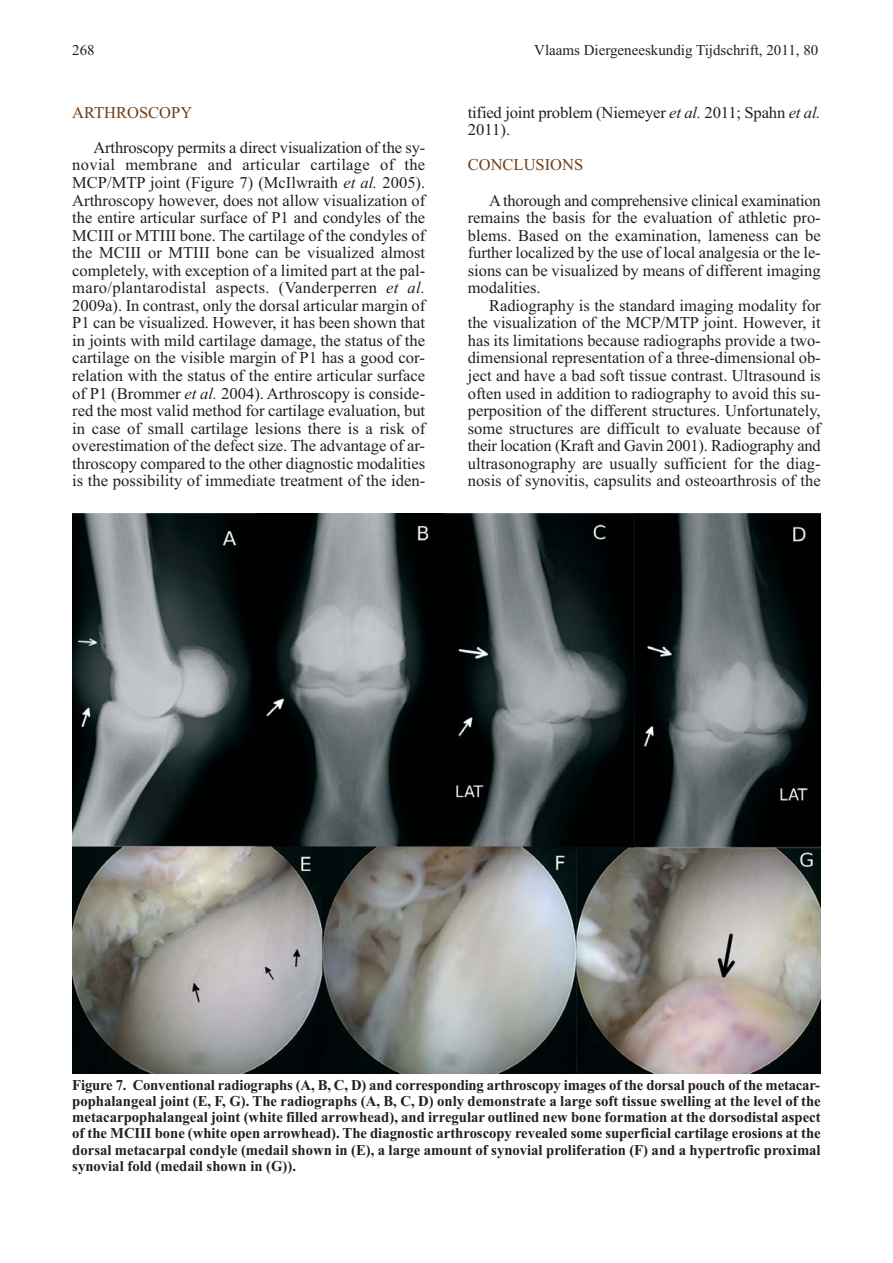
<style>
.page{position:relative;width:893px;height:1263px;background:#fff}
.page>*{position:absolute;margin:0;border:0;box-sizing:border-box;transform-origin:0 0}
.t1{font:16.5px/17.5px "Times New Roman";color:#231f20;text-align:justify}
.t2{font:16.5px "Times New Roman";color:#723e13}
.t3{font:700 15px/16.2px "Times New Roman";color:#231f20;text-align:justify}
.t4{font:15px "Times New Roman";color:#231f20}
.s1{font-style:italic}
</style>
<div class="page">
<img style="left:72px;top:513px;width:749px;height:561px">
<p class="t4" style="left:72px;top:45px;width:24px">268</p>
<p class="t4" style="left:534px;top:45px;width:286px">Vlaams Diergeneeskundig Tijdschrift, 2011, 80</p>
<p class="t2" style="left:72px;top:106px;width:122px">ARTHROSCOPY</p>
<p class="t1" style="left:72px;top:140px;width:354px;text-indent:21px">Arthroscopy permits a direct visualization of the sy&shy;novial membrane and articular cartilage of the MCP/MTP joint (Figure 7) (McIlwraith <span class="s1">et al.</span> 2005).<br>Arthroscopy however, does not allow visualization of the entire articular surface of P1 and condyles of the MCIII or MTIII bone. The cartilage of the condyles of the MCIII or MTIII bone can be visualized almost completely, with exception of a limited part at the pal&shy;maro/plantarodistal aspects. (Vanderperren <span class="s1">et al.<br></span>2009a). In contrast, only the dorsal articular margin of P1 can be visualized. However, it has been shown that in joints with mild cartilage damage, the status of the cartilage on the visible margin of P1 has a good cor&shy;relation with the status of the entire articular surface of P1 (Brommer <span class="s1">et al.</span> 2004). Arthroscopy is conside&shy;red the most valid method for cartilage evaluation, but in case of small cartilage lesions there is a risk of overestimation of the defect size. The advantage of ar&shy;throscopy compared to the other diagnostic modalities is the possibility of immediate treatment of the iden-</p>
<p class="t1" style="left:468px;top:105px;width:354px">tified joint problem (Niemeyer <span class="s1">et al.</span> 2011; Spahn <span class="s1">et al.<br></span>2011).</p>
<p class="t2" style="left:468px;top:159px;width:117px">CONCLUSIONS</p>
<p class="t1" style="left:468px;top:193px;width:354px;text-indent:21px">A thorough and comprehensive clinical examination remains the basis for the evaluation of athletic pro&shy;blems. Based on the examination, lameness can be further localized by the use of local analgesia or the le&shy;sions can be visualized by means of different imaging modalities.</p>
<p class="t1" style="left:468px;top:298px;width:354px;text-indent:21px">Radiography is the standard imaging modality for the visualization of the MCP/MTP joint. However, it has its limitations because radiographs provide a two&shy;dimensional representation of a three-dimensional ob&shy;ject and have a bad soft tissue contrast. Ultrasound is often used in addition to radiography to avoid this su&shy;perposition of the different structures. Unfortunately, some structures are difficult to evaluate because of their location (Kraft and Gavin 2001). Radiography and ultrasonography are usually sufficient for the diag&shy;nosis of synovitis, capsulits and osteoarthrosis of the</p>
<p class="t3" style="left:72px;top:1078px;width:750px">Figure 7. Conventional radiographs (A, B, C, D) and corresponding arthroscopy images of the dorsal pouch of the metacar&shy;pophalangeal joint (E, F, G). The radiographs (A, B, C, D) only demonstrate a large soft tissue swelling at the level of the metacarpophalangeal joint (white filled arrowhead), and irregular outlined new bone formation at the dorsodistal aspect of the MCIII bone (white open arrowhead). The diagnostic arthroscopy revealed some superficial cartilage erosions at the dorsal metacarpal condyle (medail shown in (E), a large amount of synovial proliferation (F) and a hypertrofic proximal synovial fold (medail shown in (G)).</p>
</div>
